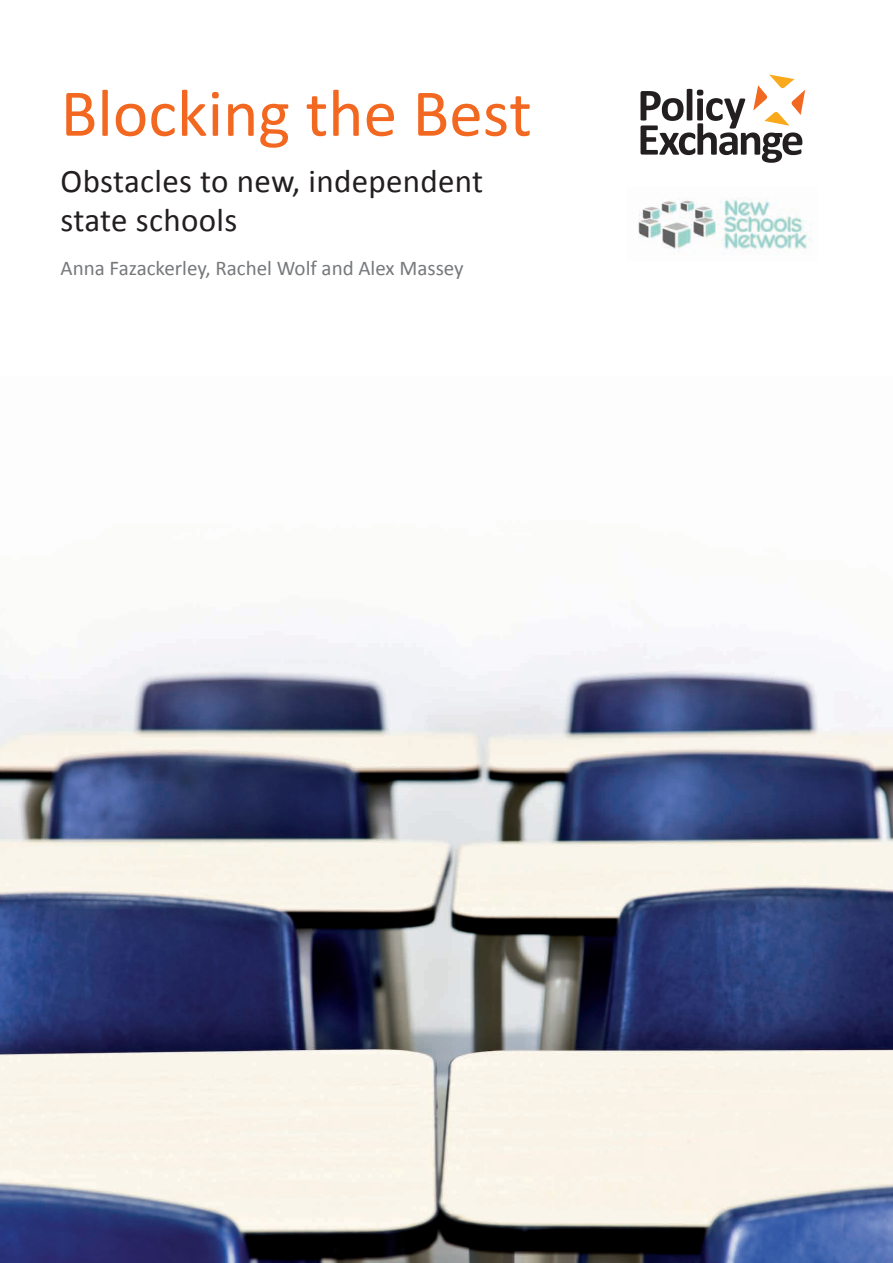
<style>
.page{position:relative;width:893px;height:1263px;background:#fff}
.page>*{position:absolute;margin:0;border:0;box-sizing:border-box;transform-origin:0 0}
.t1{font:67.5px "Calibri";color:#f36821}
.t2{font:33px/39px "Calibri";letter-spacing:.01em;color:#231f20}
.t3{font:21px "Calibri";color:#76787b}
</style>
<div class="page">
<svg style="left:640px;top:75px;width:165px;height:88px"></svg>
<img style="left:0;top:631px;width:893px;height:632px">
<img style="left:638px;top:198px;width:174px;height:57px">
<h1 class="t1" style="left:61px;top:71px;width:473px">Blocking the Best</h1>
<h2 class="t2" style="left:61px;top:160px;width:424px">Obstacles to new, independent state schools</h2>
<p class="t3" style="left:61px;top:255px;width:405px">Anna Fazackerley, Rachel Wolf and Alex Massey</p>
</div>
